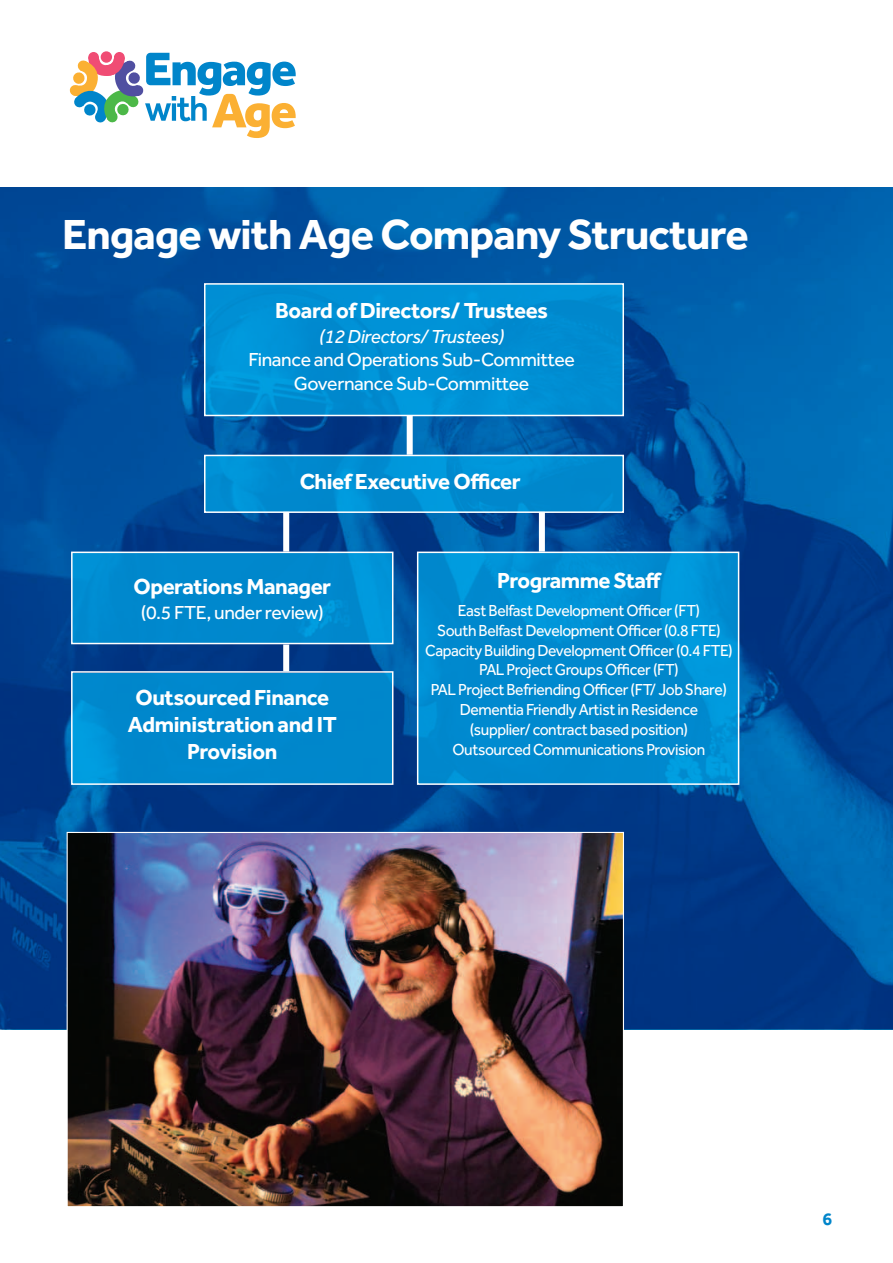
<style>
.page{position:relative;width:893px;height:1263px;background:#fff}
.page>*{position:absolute;margin:0;border:0;box-sizing:border-box;transform-origin:0 0}
.t1{font:700 43.5px "Effra";letter-spacing:-.02em;color:#fff}
.t2{font:700 22.5px "Effra";letter-spacing:-.02em;color:#fff}
.t3{font:19.5px "Effra";letter-spacing:-.02em;color:#fff}
.t4{font:italic 19.5px "Effra";letter-spacing:-.02em;color:#fff}
.t5{font:700 18px "Effra";color:#0085ca}
.t6{font:16.5px "Effra";letter-spacing:-.025em;color:#fff;scale:.95 1}
</style>
<div class="page">
<img style="left:0;top:187px;width:893px;height:842px">
<svg style="left:101px;top:51px;width:11px;height:12px"></svg>
<svg style="left:70px;top:53px;width:226px;height:85px"></svg>
<div style="left:206px;top:285px;width:416px;height:130px;background:#0090d4"></div>
<div style="left:204px;top:283px;width:420px;height:133px;border:2px solid #fff"></div>
<div style="left:418px;top:553px;width:320px;height:230px;background:#00aeef;opacity:.69"></div>
<div style="left:417px;top:552px;width:322px;height:233px;border:2px solid #fff"></div>
<div style="left:73px;top:673px;width:319px;height:110px;background:#00aeef;opacity:.69"></div>
<div style="left:71px;top:671px;width:322px;height:114px;border:2px solid #fff"></div>
<div style="left:73px;top:553px;width:319px;height:90px;background:#00aeef;opacity:.69"></div>
<div style="left:71px;top:552px;width:322px;height:92px;border:2px solid #fff"></div>
<div style="left:206px;top:456px;width:416px;height:55px;background:#00aeef;opacity:.69"></div>
<div style="left:204px;top:455px;width:420px;height:58px;border:2px solid #fff"></div>
<div style="left:407px;top:415px;width:6px;height:40px;background:#fff"></div>
<div style="left:539px;top:512px;width:6px;height:40px;background:#fff"></div>
<div style="left:283px;top:512px;width:6px;height:40px;background:#fff"></div>
<div style="left:283px;top:644px;width:6px;height:27px;background:#fff"></div>
<img style="left:69px;top:834px;width:553px;height:371px">
<p class="t1" style="left:62px;top:208px;width:688px">Engage with Age Company Structure</p>
<p class="t2" style="left:275px;top:296px;width:274px">Board of Directors/ Trustees</p>
<p class="t4" style="left:319px;top:324px;width:187px">(12 Directors/ Trustees)</p>
<p class="t3" style="left:248px;top:348px;width:328px">Finance and Operations Sub-Committee</p>
<p class="t3" style="left:294px;top:371px;width:237px">Governance Sub-Committee</p>
<p class="t2" style="left:300px;top:467px;width:222px">Chief Executive Officer</p>
<p class="t2" style="left:133px;top:572px;width:199px">Operations Manager</p>
<p class="t3" style="left:141px;top:600px;width:184px">(0.5 FTE, under review)</p>
<p class="t2" style="left:135px;top:683px;width:195px">Outsourced Finance</p>
<p class="t2" style="left:128px;top:710px;width:210px">Administration and IT</p>
<p class="t2" style="left:187px;top:737px;width:92px">Provision</p>
<p class="t2" style="left:497px;top:567px;width:167px">Programme Staff</p>
<p class="t6" style="left:458px;top:600px;width:256px">East Belfast Development Officer (FT)</p>
<p class="t6" style="left:437px;top:620px;width:300px">South Belfast Development Officer (0.8 FTE)</p>
<p class="t6" style="left:425px;top:640px;width:325px">Capacity Building Development Officer (0.4 FTE)</p>
<p class="t6" style="left:479px;top:660px;width:212px">PAL Project Groups Officer (FT)</p>
<p class="t6" style="left:431px;top:679px;width:313px">PAL Project Befriending Officer (FT/ Job Share)</p>
<p class="t6" style="left:460px;top:699px;width:253px">Dementia Friendly Artist in Residence</p>
<p class="t6" style="left:470px;top:719px;width:231px">(supplier/ contract based position)</p>
<p class="t6" style="left:452px;top:739px;width:268px">Outsourced Communications Provision</p>
<p class="t5" style="left:823px;top:1207px;width:11px">6</p>
</div>
